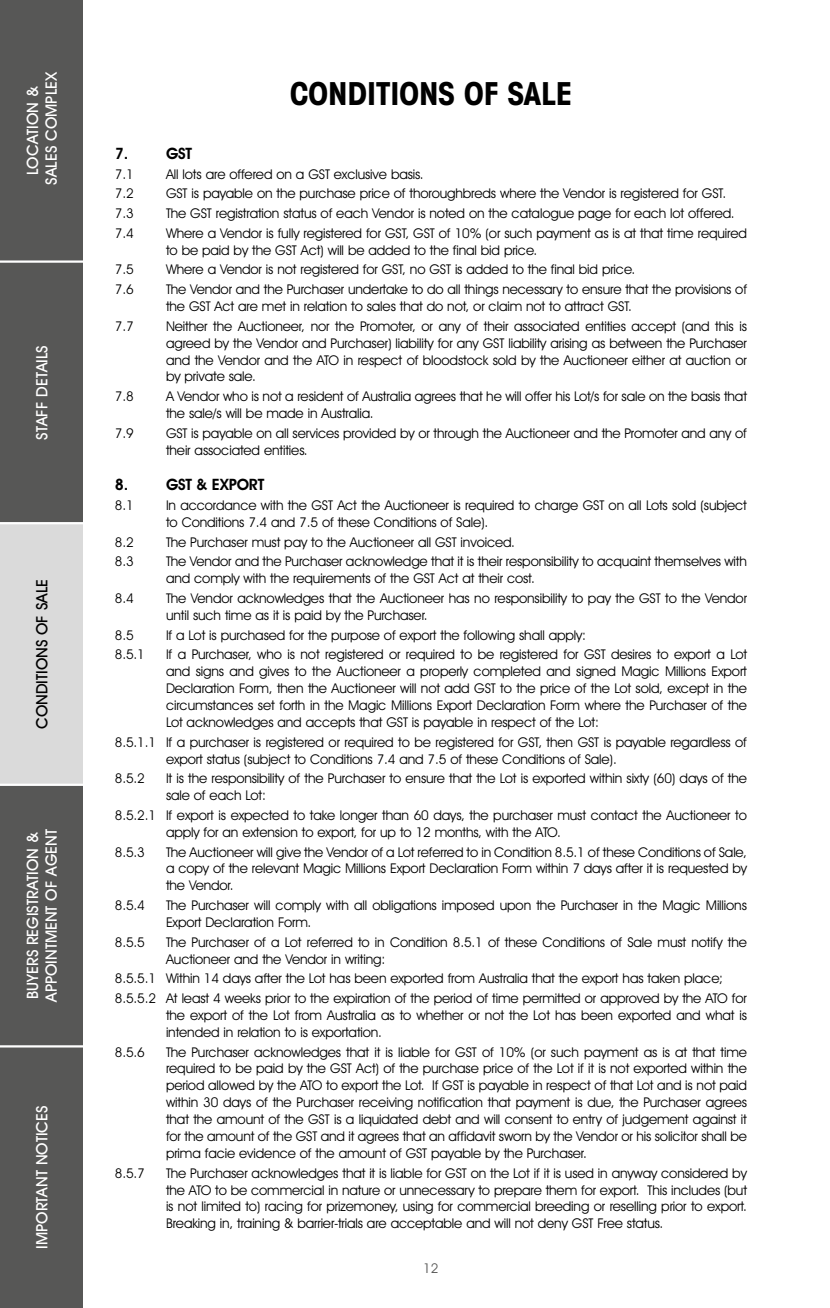
<style>
.page{position:relative;width:830px;height:1308px;background:#fff}
.page>*{position:absolute;margin:0;border:0;box-sizing:border-box;transform-origin:0 0}
.t1{font:700 condensed 31.5px "Avant Garde IT Cby BT";color:#000}
.t2{font:500 15.75px/18.9px "Avant Garde IT Cby BT";color:#fff;text-align:center}
.t3{font:600 15.75px "Avant Garde IT Cby BT";letter-spacing:-.01em;color:#000}
.t4{font:500 15.75px "Avant Garde IT Cby BT";color:#000}
.t5{font:13.5px/16.9px "Avant Garde IT Cby BT";letter-spacing:-.01em;color:#000}
.t6{font:13.5px "Avant Garde IT Cby BT";color:#575756}
</style>
<div class="page">
<div style="left:0;top:0;width:83px;height:261px;background:#575756"></div>
<div style="left:0;top:261px;width:83px;height:262px;background:#575756"></div>
<div style="left:0;top:523px;width:83px;height:261px;background:#dadada"></div>
<div style="left:0;top:784px;width:83px;height:262px;background:#575756"></div>
<div style="left:0;top:1046px;width:83px;height:261px;background:#575756"></div>
<hr style="left:0;top:260px;width:83px;height:3px;background:#fff">
<hr style="left:0;top:522px;width:83px;height:2px;background:#fff">
<hr style="left:0;top:783px;width:83px;height:3px;background:#fff">
<hr style="left:0;top:1045px;width:83px;height:2px;background:#fff">
<p class="t2" style="left:23px;top:185px;width:115px;rotate:-90deg">LOCATION &amp;<br>SALES COMPLEX</p>
<p class="t2" style="left:32px;top:440px;width:96px;rotate:-90deg">STAFF DETAILS</p>
<p class="t4" style="left:32px;top:729px;width:152px;rotate:-90deg">CONDITIONS OF SALE</p>
<p class="t2" style="left:23px;top:1001px;width:174px;text-align:left;rotate:-90deg">BUYERS REGISTRATION &amp;<br>APPOINTMENT OF AGENT</p>
<p class="t2" style="left:32px;top:1248px;width:145px;rotate:-90deg">IMPORTANT NOTICES</p>
<h1 class="t1" style="left:290px;top:74px;width:283px">CONDITIONS OF SALE</h1>
<p class="t3" style="left:115px;top:144px;width:79px">7. GST</p>
<p class="t5" style="left:115px;top:165px;width:20px">7.1</p>
<p class="t5" style="left:166px;top:165px;width:259px">All lots are offered on a GST exclusive basis.</p>
<p class="t5" style="left:115px;top:185px;width:20px">7.2</p>
<p class="t5" style="left:166px;top:185px;width:561px">GST is payable on the purchase price of thoroughbreds where the Vendor is registered for GST.</p>
<p class="t5" style="left:115px;top:205px;width:20px">7.3</p>
<p class="t5" style="left:166px;top:205px;width:570px">The GST registration status of each Vendor is noted on the catalogue page for each lot offered.</p>
<p class="t5" style="left:115px;top:224px;width:20px">7.4</p>
<p class="t5" style="left:166px;top:224px;width:582px">Where a Vendor is fully registered for GST, GST of 10% (or such payment as is at that time required to be paid by the GST Act) will be added to the final bid price.</p>
<p class="t5" style="left:115px;top:261px;width:20px">7.5</p>
<p class="t5" style="left:166px;top:261px;width:470px">Where a Vendor is not registered for GST, no GST is added to the final bid price.</p>
<p class="t5" style="left:115px;top:281px;width:20px">7.6</p>
<p class="t5" style="left:166px;top:281px;width:582px">The Vendor and the Purchaser undertake to do all things necessary to ensure that the provisions of the GST Act are met in relation to sales that do not, or claim not to attract GST.</p>
<p class="t5" style="left:115px;top:317px;width:20px">7.7</p>
<p class="t5" style="left:166px;top:317px;width:582px;text-align:justify">Neither the Auctioneer, nor the Promoter, or any of their associated entities accept (and this is agreed by the Vendor and Purchaser) liability for any GST liability arising as between the Purchaser and the Vendor and the ATO in respect of bloodstock sold by the Auctioneer either at auction or by private sale.</p>
<p class="t5" style="left:115px;top:388px;width:20px">7.8</p>
<p class="t5" style="left:166px;top:388px;width:582px">A Vendor who is not a resident of Australia agrees that he will offer his Lot/s for sale on the basis that the sale/s will be made in Australia.</p>
<p class="t5" style="left:115px;top:424px;width:20px">7.9</p>
<p class="t5" style="left:166px;top:424px;width:582px">GST is payable on all services provided by or through the Auctioneer and the Promoter and any of their associated entities.</p>
<p class="t3" style="left:115px;top:475px;width:151px">8. GST &amp; EXPORT</p>
<p class="t5" style="left:115px;top:497px;width:20px">8.1</p>
<p class="t5" style="left:166px;top:497px;width:582px">In accordance with the GST Act the Auctioneer is required to charge GST on all Lots sold (subject to Conditions 7.4 and 7.5 of these Conditions of Sale).</p>
<p class="t5" style="left:115px;top:533px;width:20px">8.2</p>
<p class="t5" style="left:166px;top:533px;width:350px">The Purchaser must pay to the Auctioneer all GST invoiced.</p>
<p class="t5" style="left:115px;top:553px;width:20px">8.3</p>
<p class="t5" style="left:166px;top:553px;width:582px">The Vendor and the Purchaser acknowledge that it is their responsibility to acquaint themselves with and comply with the requirements of the GST Act at their cost.</p>
<p class="t5" style="left:115px;top:589px;width:20px">8.4</p>
<p class="t5" style="left:166px;top:589px;width:582px">The Vendor acknowledges that the Auctioneer has no responsibility to pay the GST to the Vendor until such time as it is paid by the Purchaser.</p>
<p class="t5" style="left:115px;top:626px;width:20px">8.5</p>
<p class="t5" style="left:166px;top:626px;width:421px">If a Lot is purchased for the purpose of export the following shall apply:</p>
<p class="t5" style="left:115px;top:646px;width:31px">8.5.1</p>
<p class="t5" style="left:166px;top:646px;width:582px;text-align:justify">If a Purchaser, who is not registered or required to be registered for GST desires to export a Lot and signs and gives to the Auctioneer a properly completed and signed Magic Millions Export Declaration Form, then the Auctioneer will not add GST to the price of the Lot sold, except in the circumstances set forth in the Magic Millions Export Declaration Form where the Purchaser of the Lot acknowledges and accepts that GST is payable in respect of the Lot:</p>
<p class="t5" style="left:166px;top:733px;width:582px;text-indent:-51px">8.5.1.1 If a purchaser is registered or required to be registered for GST, then GST is payable regardless of export status (subject to Conditions 7.4 and 7.5 of these Conditions of Sale).</p>
<p class="t5" style="left:115px;top:770px;width:31px">8.5.2</p>
<p class="t5" style="left:166px;top:770px;width:582px">It is the responsibility of the Purchaser to ensure that the Lot is exported within sixty (60) days of the sale of each Lot:</p>
<p class="t5" style="left:166px;top:806px;width:582px;text-indent:-51px">8.5.2.1 If export is expected to take longer than 60 days, the purchaser must contact the Auctioneer to apply for an extension to export, for up to 12 months, with the ATO.</p>
<p class="t5" style="left:115px;top:843px;width:31px">8.5.3</p>
<p class="t5" style="left:166px;top:843px;width:582px;text-align:justify">The Auctioneer will give the Vendor of a Lot referred to in Condition 8.5.1 of these Conditions of Sale, a copy of the relevant Magic Millions Export Declaration Form within 7 days after it is requested by the Vendor.</p>
<p class="t5" style="left:115px;top:896px;width:31px">8.5.4</p>
<p class="t5" style="left:166px;top:896px;width:582px">The Purchaser will comply with all obligations imposed upon the Purchaser in the Magic Millions<br>Export Declaration Form.</p>
<p class="t5" style="left:115px;top:933px;width:31px">8.5.5</p>
<p class="t5" style="left:166px;top:933px;width:582px">The Purchaser of a Lot referred to in Condition 8.5.1 of these Conditions of Sale must notify the<br>Auctioneer and the Vendor in writing:</p>
<p class="t5" style="left:115px;top:968px;width:633px;line-height:19.8px">8.5.5.1 Within 14 days after the Lot has been exported from Australia that the export has taken place;<br>8.5.5.2 At least 4 weeks prior to the expiration of the period of time permitted or approved by the ATO for</p>
<p class="t5" style="left:166px;top:1006px;width:582px">the export of the Lot from Australia as to whether or not the Lot has been exported and what is intended in relation to is exportation.</p>
<p class="t5" style="left:115px;top:1043px;width:31px">8.5.6</p>
<p class="t5" style="left:166px;top:1043px;width:582px;text-align:justify">The Purchaser acknowledges that it is liable for GST of 10% (or such payment as is at that time required to be paid by the GST Act) of the purchase price of the Lot if it is not exported within the period allowed by the ATO to export the Lot. If GST is payable in respect of that Lot and is not paid within 30 days of the Purchaser receiving notification that payment is due, the Purchaser agrees that the amount of the GST is a liquidated debt and will consent to entry of judgement against it for the amount of the GST and it agrees that an affidavit sworn by the Vendor or his solicitor shall be prima facie evidence of the amount of GST payable by the Purchaser.</p>
<p class="t5" style="left:115px;top:1164px;width:31px">8.5.7</p>
<p class="t5" style="left:166px;top:1164px;width:582px;text-align:justify">The Purchaser acknowledges that it is liable for GST on the Lot if it is used in anyway considered by the ATO to be commercial in nature or unnecessary to prepare them for export. This includes (but is not limited to) racing for prizemoney, using for commercial breeding or reselling prior to export.<br>Breaking in, training &amp; barrier-trials are acceptable and will not deny GST Free status.</p>
<p class="t6" style="left:423px;top:1260px;width:17px">12</p>
</div>
